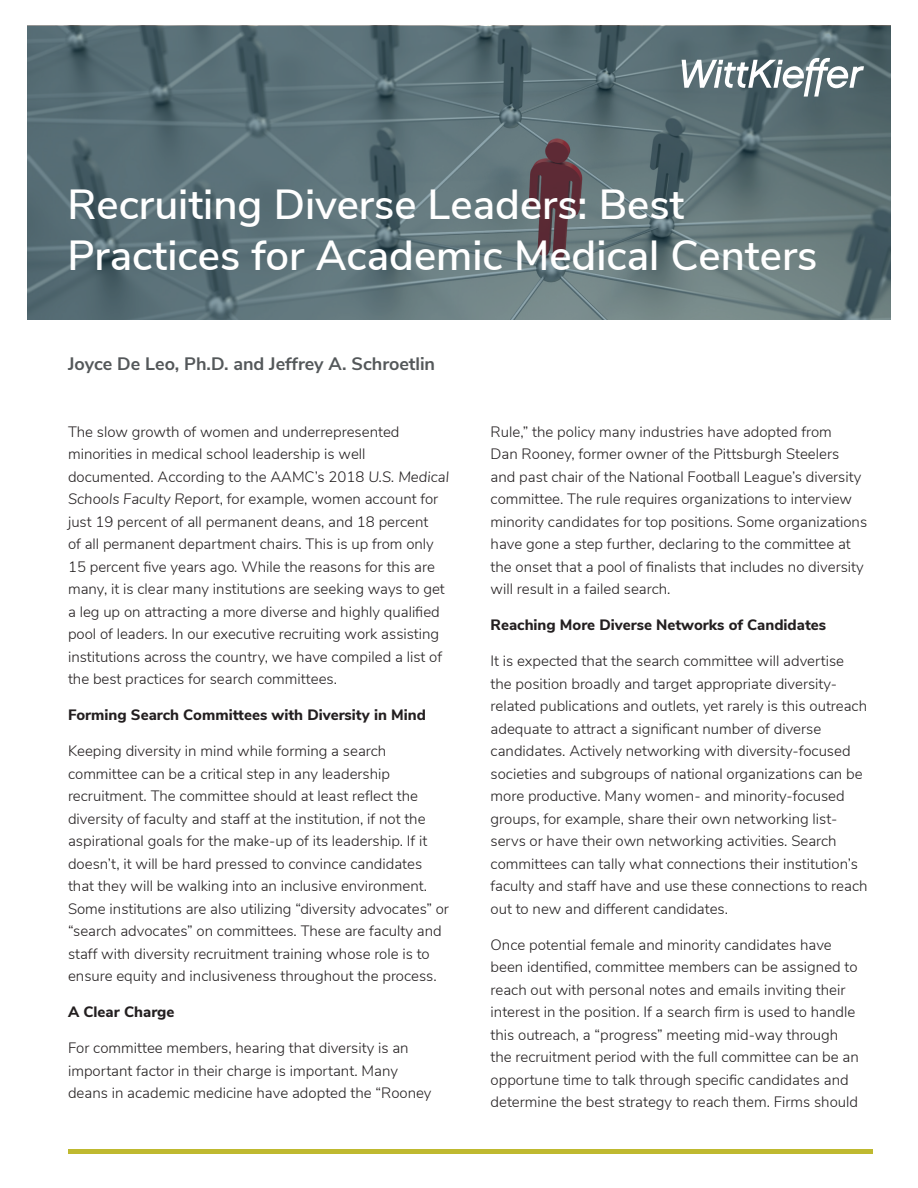
<style>
.page{position:relative;width:918px;height:1188px;background:#fff}
.page>*{position:absolute;margin:0;border:0;box-sizing:border-box;transform-origin:0 0}
.t1{font:600 42px/51px "Nunito Sans";color:#fff}
.t2{font:700 18px "Nunito Sans";color:#54585a}
.t3{font:300 15px/22.5px "Nunito Sans";color:#231f20}
.t4{font:800 15px "Nunito Sans";color:#231f20}
.s1{font-style:italic}
</style>
<div class="page">
<svg style="left:27px;top:26px;width:864px;height:294px;background:#5c7076"></svg>
<hr style="left:68px;top:1149px;width:805px;height:4px;background:#bfb930">
<svg style="left:682px;top:58px;width:182px;height:39px"></svg>
<h1 class="t1" style="left:68px;top:176px;width:751px">Recruiting Diverse Leaders: Best<br>Practices for Academic Medical Centers</h1>
<p class="t2" style="left:68px;top:350px;width:369px">Joyce De Leo, Ph.D. and Jeffrey A. Schroetlin</p>
<p class="t3" style="left:68px;top:419px;width:383px">The slow growth of women and underrepresented minorities in medical school leadership is well documented. According to the AAMC’s 2018 <span class="s1">U.S. Medical Schools Faculty Report</span>, for example, women account for just 19 percent of all permanent deans, and 18 percent<br>of all permanent department chairs. This is up from only 15 percent five years ago. While the reasons for this are many, it is clear many institutions are seeking ways to get a leg up on attracting a more diverse and highly qualified pool of leaders. In our executive recruiting work assisting institutions across the country, we have compiled a list of the best practices for search committees.</p>
<p class="t4" style="left:68px;top:704px;width:359px">Forming Search Committees with Diversity in Mind</p>
<p class="t3" style="left:68px;top:739px;width:383px">Keeping diversity in mind while forming a search committee can be a critical step in any leadership recruitment. The committee should at least reflect the diversity of faculty and staff at the institution, if not the aspirational goals for the make-up of its leadership. If it doesn’t, it will be hard pressed to convince candidates that they will be walking into an inclusive environment.<br>Some institutions are also utilizing “diversity advocates” or “search advocates” on committees. These are faculty and staff with diversity recruitment training whose role is to ensure equity and inclusiveness throughout the process.</p>
<p class="t4" style="left:68px;top:1001px;width:108px">A Clear Charge</p>
<p class="t3" style="left:68px;top:1036px;width:365px">For committee members, hearing that diversity is an important factor in their charge is important. Many deans in academic medicine have adopted the “Rooney</p>
<p class="t3" style="left:491px;top:419px;width:378px">Rule,” the policy many industries have adopted from<br>Dan Rooney, former owner of the Pittsburgh Steelers and past chair of the National Football League’s diversity committee. The rule requires organizations to interview minority candidates for top positions. Some organizations have gone a step further, declaring to the committee at the onset that a pool of finalists that includes no diversity will result in a failed search.</p>
<p class="t4" style="left:491px;top:614px;width:337px">Reaching More Diverse Networks of Candidates</p>
<p class="t3" style="left:491px;top:649px;width:378px">It is expected that the search committee will advertise the position broadly and target appropriate diversity&shy;related publications and outlets, yet rarely is this outreach adequate to attract a significant number of diverse candidates. Actively networking with diversity-focused societies and subgroups of national organizations can be more productive. Many women- and minority-focused groups, for example, share their own networking list&shy;servs or have their own networking activities. Search committees can tally what connections their institution’s faculty and staff have and use these connections to reach out to new and different candidates.</p>
<p class="t3" style="left:491px;top:932px;width:370px">Once potential female and minority candidates have been identified, committee members can be assigned to reach out with personal notes and emails inviting their interest in the position. If a search firm is used to handle this outreach, a “progress” meeting mid-way through the recruitment period with the full committee can be an opportune time to talk through specific candidates and determine the best strategy to reach them. Firms should</p>
</div>
